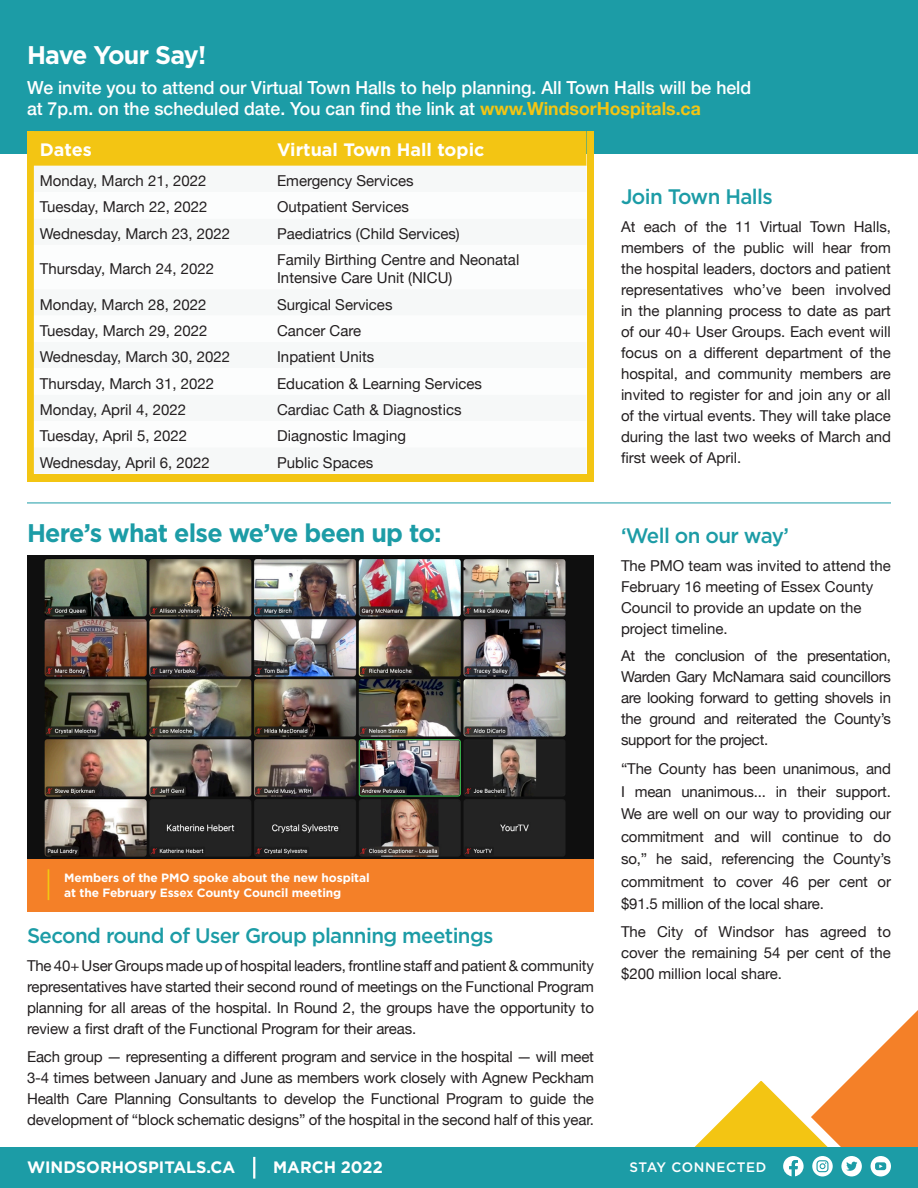
<style>
.page{position:relative;width:918px;height:1188px;background:#fff}
.page>*{position:absolute;margin:0;border:0;box-sizing:border-box;transform-origin:0 0}
.t1{font:700 25.5px "Gotham";letter-spacing:-.03em;color:#1c9ca6}
.t2{font:700 25.5px "Gotham";letter-spacing:-.04em;color:#fff}
.t3{font:500 21px "Gotham";letter-spacing:-.03em;color:#1c9ca6}
.t4{font:500 18px/21px "Helvetica Neue";color:#fff}
.t5{font:700 18px "Gotham";color:#fff}
.t6{font:700 16.5px "Gotham";color:#fff}
.t7{font:15px/21px "Helvetica Neue";color:#231f20;text-align:justify}
.t8{font:500 13.8px "Gotham";letter-spacing:.05em;color:#fff}
.t9{font:700 12px/15px "Gotham";letter-spacing:-.01em;color:#fff}
.s1{font-weight:700;color:#f3c513}
</style>
<div class="page">
<div style="left:0;top:1148px;width:918px;height:40px;background:#1c9ca6"></div>
<svg style="left:653px;top:1010px;width:265px;height:166px"></svg>
<hr style="left:253px;top:1157px;width:2px;height:22px;background:#fff">
<div style="left:0;top:0;width:918px;height:153px;background:#1c9ca6"></div>
<div style="left:27px;top:131px;width:7px;height:351px;background:#f3c513"></div>
<div style="left:587px;top:131px;width:7px;height:351px;background:#f3c513"></div>
<div style="left:27px;top:474px;width:567px;height:8px;background:#f3c513"></div>
<div style="left:34px;top:131px;width:552px;height:35px;background:#f3c513"></div>
<img style="left:27px;top:556px;width:567px;height:303px">
<div style="left:27px;top:859px;width:567px;height:53px;background:#f48028"></div>
<hr style="left:48px;top:869px;width:1px;height:31px;background:#f3c513">
<hr style="left:27px;top:503px;width:864px;height:1px;background:#1c9ca6">
<p class="t2" style="left:27px;top:38px;width:181px">Have Your Say!</p>
<p class="t4" style="left:27px;top:76px;width:726px">We invite you to attend our Virtual Town Halls to help planning. All Town Halls will be held at 7p.m. on the scheduled date. You can find the link at <span class="s1">www.WindsorHospitals.ca</span></p>
<p class="t5" style="left:40px;top:137px;width:53px">Dates</p>
<p class="t5" style="left:277px;top:137px;width:209px">Virtual Town Hall topic</p>
<p class="t7" style="left:40px;top:171px;width:168px">Monday, March 21, 2022</p>
<p class="t7" style="left:277px;top:171px;width:138px">Emergency Services</p>
<p class="t7" style="left:40px;top:198px;width:169px">Tuesday, March 22, 2022</p>
<p class="t7" style="left:277px;top:198px;width:133px">Outpatient Services</p>
<p class="t7" style="left:40px;top:224px;width:192px">Wednesday, March 23, 2022</p>
<p class="t7" style="left:277px;top:224px;width:184px">Paediatrics (Child Services)</p>
<p class="t7" style="left:40px;top:259px;width:176px">Thursday, March 24, 2022</p>
<p class="t7" style="left:277px;top:252px;width:244px;line-height:18px">Family Birthing Centre and Neonatal<br>Intensive Care Unit (NICU)</p>
<p class="t7" style="left:40px;top:295px;width:168px">Monday, March 28, 2022</p>
<p class="t7" style="left:277px;top:295px;width:117px">Surgical Services</p>
<p class="t7" style="left:40px;top:321px;width:169px">Tuesday, March 29, 2022</p>
<p class="t7" style="left:277px;top:321px;width:86px">Cancer Care</p>
<p class="t7" style="left:40px;top:347px;width:192px">Wednesday, March 30, 2022</p>
<p class="t7" style="left:277px;top:347px;width:99px">Inpatient Units</p>
<p class="t7" style="left:40px;top:374px;width:176px">Thursday, March 31, 2022</p>
<p class="t7" style="left:277px;top:374px;width:207px">Education &amp; Learning Services</p>
<p class="t7" style="left:40px;top:400px;width:148px">Monday, April 4, 2022</p>
<p class="t7" style="left:277px;top:400px;width:186px">Cardiac Cath &amp; Diagnostics</p>
<p class="t7" style="left:40px;top:426px;width:149px">Tuesday, April 5, 2022</p>
<p class="t7" style="left:277px;top:426px;width:130px">Diagnostic Imaging</p>
<p class="t7" style="left:40px;top:453px;width:172px">Wednesday, April 6, 2022</p>
<p class="t7" style="left:277px;top:453px;width:98px">Public Spaces</p>
<p class="t3" style="left:621px;top:183px;width:153px">Join Town Halls</p>
<p class="t7" style="left:621px;top:217px;width:272px">At each of the 11 Virtual Town Halls, members of the public will hear from the hospital leaders, doctors and patient representatives who’ve been involved in the planning process to date as part of our 40+ User Groups. Each event will focus on a different department of the hospital, and community members are invited to register for and join any or all of the virtual events. They will take place during the last two weeks of March and first week of April.</p>
<p class="t1" style="left:27px;top:517px;width:416px">Here’s what else we’ve been up to:</p>
<p class="t9" style="left:64px;top:871px;width:307px">Members of the PMO spoke about the new hospital at the February Essex County Council meeting</p>
<p class="t3" style="left:27px;top:922px;width:468px">Second round of User Group planning meetings</p>
<p class="t7" style="left:27px;top:956px;width:569px">The 40+ User Groups made up of hospital leaders, frontline staff and patient &amp; community representatives have started their second round of meetings on the Functional Program planning for all areas of the hospital. In Round 2, the groups have the opportunity to review a first draft of the Functional Program for their areas.</p>
<p class="t7" style="left:27px;top:1047px;width:569px">Each group — representing a different program and service in the hospital — will meet 3-4 times between January and June as members work closely with Agnew Peckham Health Care Planning Consultants to develop the Functional Program to guide the development of “block schematic designs” of the hospital in the second half of this year.</p>
<p class="t3" style="left:621px;top:522px;width:169px">‘Well on our way’</p>
<p class="t7" style="left:621px;top:556px;width:272px;text-align:left">The PMO team was invited to attend the<br>February 16 meeting of Essex County<br>Council to provide an update on the project timeline.</p>
<p class="t7" style="left:621px;top:646px;width:272px">At the conclusion of the presentation, Warden Gary McNamara said councillors are looking forward to getting shovels in the ground and reiterated the County’s support for the project.</p>
<p class="t7" style="left:621px;top:759px;width:272px;line-height:22.5px">“The County has been unanimous, and I mean unanimous... in their support.<br>We are well on our way to providing our commitment and will continue to do so,” he said, referencing the County’s commitment to cover 46 per cent or $91.5 million of the local share.</p>
<p class="t7" style="left:621px;top:922px;width:271px">The City of Windsor has agreed to cover the remaining 54 per cent of the $200 million local share.</p>
<p class="t6" style="left:27px;top:1156px;width:210px">WINDSORHOSPITALS.CA</p>
<p class="t6" style="left:273px;top:1156px;width:111px">MARCH 2022</p>
<p class="t8" style="left:629px;top:1158px;width:139px">STAY CONNECTED</p>
</div>
